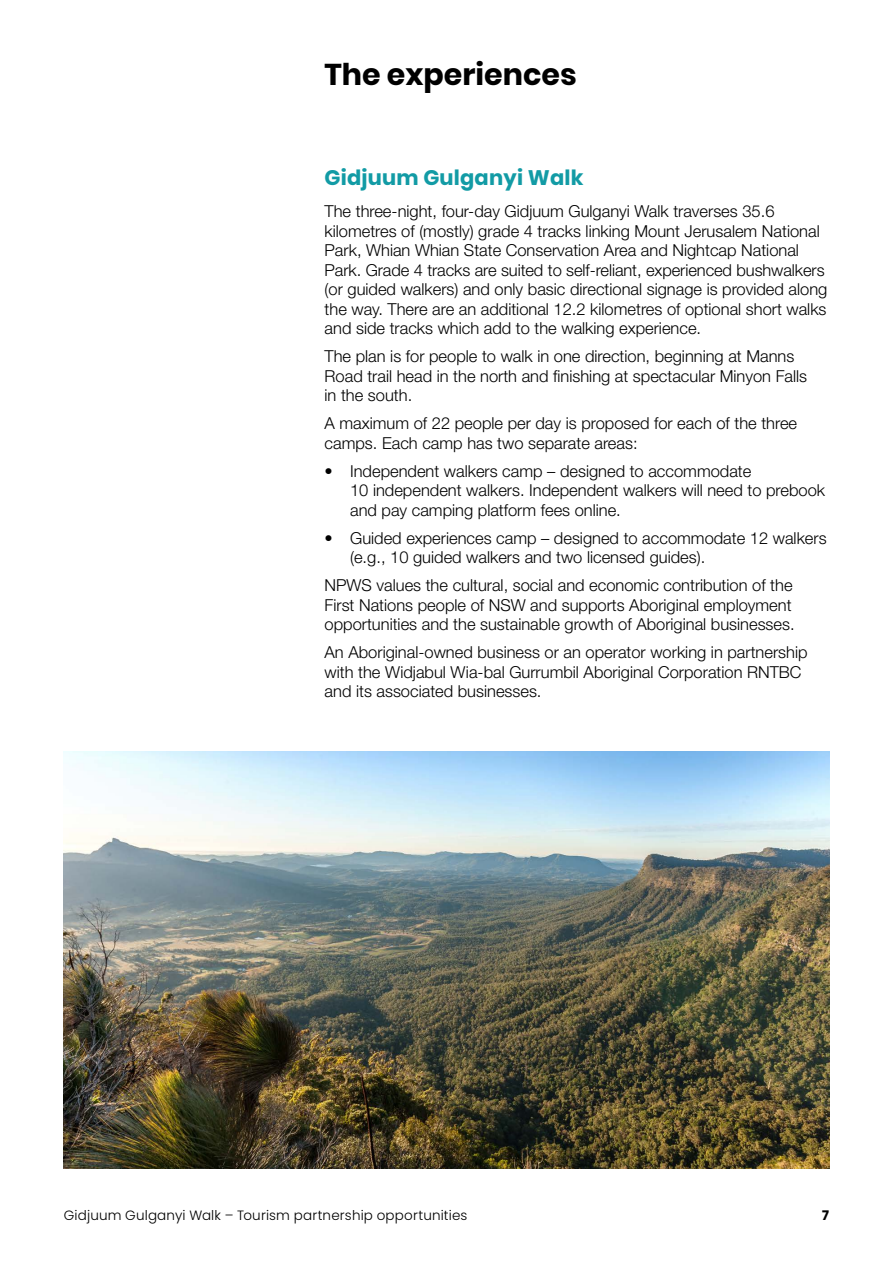
<style>
.page{position:relative;width:893px;height:1263px;background:#fff}
.page>*{position:absolute;margin:0;border:0;box-sizing:border-box;transform-origin:0 0}
.t1{font:700 30px "Poppins";color:#000}
.t2{font:700 21px "Poppins";letter-spacing:.01em;color:#129ba5}
.t3{font:300 16.5px/19.5px "Helvetica Neue LT Std";color:#000}
.t4{font:300 13.5px "Poppins";letter-spacing:.01em;color:#000}
.t5{font:700 13.5px "Poppins";color:#000}
</style>
<div class="page">
<img style="left:64px;top:751px;width:765px;height:417px">
<h1 class="t1" style="left:325px;top:57px;width:254px">The experiences</h1>
<p class="t2" style="left:325px;top:165px;width:260px">Gidjuum Gulganyi Walk</p>
<p class="t3" style="left:325px;top:201px;width:504px">The three-night, four-day Gidjuum Gulganyi Walk traverses 35.6 kilometres of (mostly) grade 4 tracks linking Mount Jerusalem National Park, Whian Whian State Conservation Area and Nightcap National Park. Grade 4 tracks are suited to self-reliant, experienced bushwalkers (or guided walkers) and only basic directional signage is provided along the way. There are an additional 12.2 kilometres of optional short walks and side tracks which add to the walking experience.</p>
<p class="t3" style="left:325px;top:346px;width:484px">The plan is for people to walk in one direction, beginning at Manns<br>Road trail head in the north and finishing at spectacular Minyon Falls in the south.</p>
<p class="t3" style="left:325px;top:413px;width:474px">A maximum of 22 people per day is proposed for each of the three camps. Each camp has two separate areas:</p>
<p class="t3" style="left:350px;top:461px;width:476px;text-indent:-26px">• Independent walkers camp – designed to accommodate<br>10 independent walkers. Independent walkers will need to prebook and pay camping platform fees online.</p>
<p class="t3" style="left:350px;top:528px;width:478px;text-indent:-26px">• Guided experiences camp – designed to accommodate 12 walkers (e.g., 10 guided walkers and two licensed guides).</p>
<p class="t3" style="left:325px;top:575px;width:471px">NPWS values the cultural, social and economic contribution of the<br>First Nations people of NSW and supports Aboriginal employment opportunities and the sustainable growth of Aboriginal businesses.</p>
<p class="t3" style="left:325px;top:642px;width:484px">An Aboriginal-owned business or an operator working in partnership with the Widjabul Wia-bal Gurrumbil Aboriginal Corporation RNTBC and its associated businesses.</p>
<p class="t4" style="left:64px;top:1208px;width:405px">Gidjuum Gulganyi Walk – Tourism partnership opportunities</p>
<p class="t5" style="left:822px;top:1208px;width:8px">7</p>
</div>
